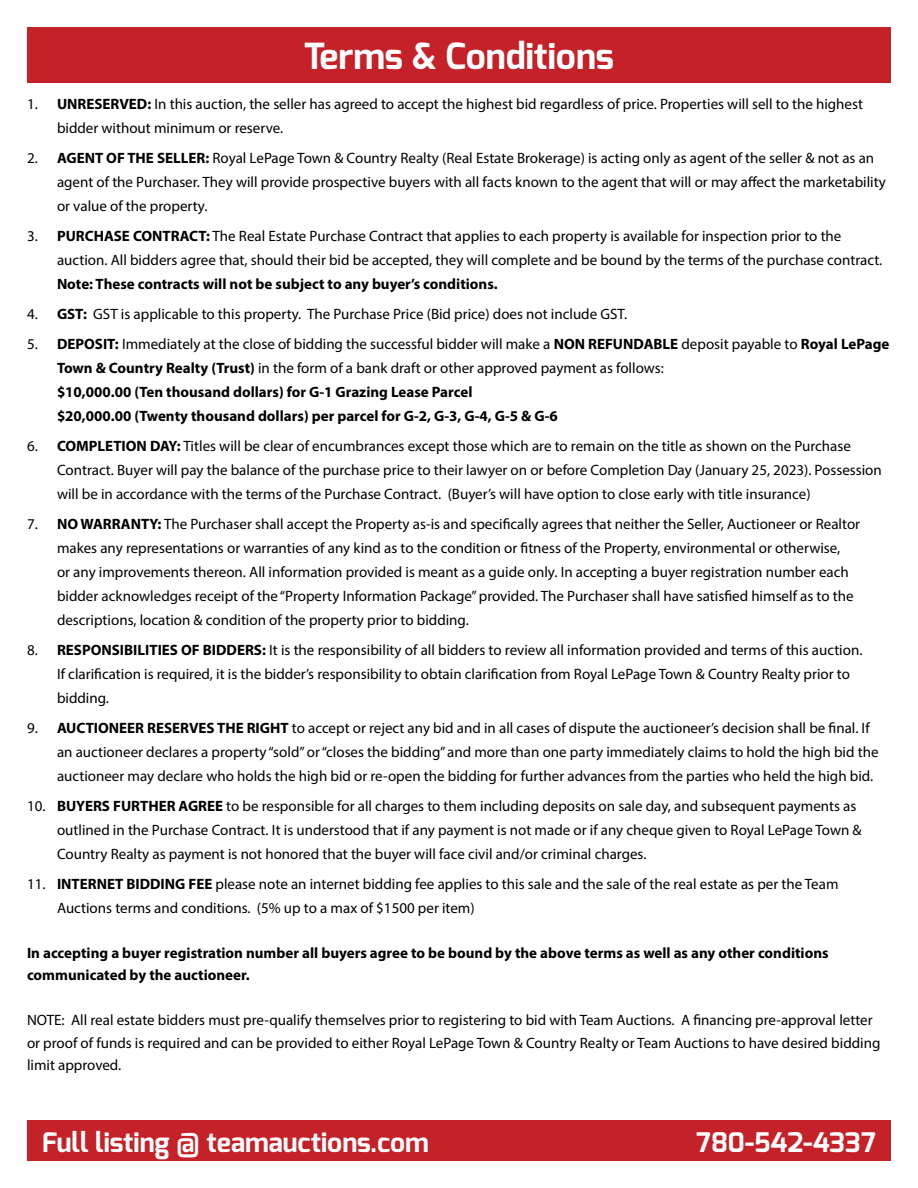
<style>
.page{position:relative;width:918px;height:1188px;background:#fff}
.page>*{position:absolute;margin:0;border:0;box-sizing:border-box;transform-origin:0 0}
.Header_-_Section{font:700 36px "Exo";color:#fff}
.t1{font:700 27px "Exo";color:#fff}
.t2{font:15px/24px "Myriad Pro";color:#000}
.t3{font:700 15px/24px "Myriad Pro";color:#000}
.s1{font-weight:700}
.s2{font-weight:400}
</style>
<div class="page">
<div style="left:27px;top:27px;width:864px;height:55px;background:#c42128"></div>
<div style="left:27px;top:1120px;width:864px;height:41px;background:#c42128"></div>
<p class="Header_-_Section" style="left:304px;top:33px;width:312px">Terms &amp; Conditions</p>
<p class="t2" style="left:57px;top:91px;width:808px;text-indent:-30px">1. <span class="s1">UNRESERVED:</span> In this auction, the seller has agreed to accept the highest bid regardless of price. Properties will sell to the highest bidder without minimum or reserve.</p>
<p class="t2" style="left:57px;top:145px;width:830px;text-indent:-30px">2. <span class="s1">AGENT OF THE SELLER:</span> Royal LePage Town &amp; Country Realty (Real Estate Brokerage) is acting only as agent of the seller &amp; not as an agent of the Purchaser. They will provide prospective buyers with all facts known to the agent that will or may affect the marketability or value of the property.</p>
<p class="t2" style="left:57px;top:223px;width:827px;text-indent:-30px">3. <span class="s1">PURCHASE CONTRACT:</span> The Real Estate Purchase Contract that applies to each property is available for inspection prior to the auction. All bidders agree that, should their bid be accepted, they will complete and be bound by the terms of the purchase contract.<br><span class="s1">Note: These contracts will not be subject to any buyer’s conditions.</span></p>
<p class="t2" style="left:27px;top:301px;width:602px">4. <span class="s1">GST:</span> GST is applicable to this property. The Purchase Price (Bid price) does not include GST.</p>
<p class="t3" style="left:57px;top:331px;width:834px;text-indent:-30px"><span class="s2">5.</span> DEPOSIT: <span class="s2">Immediately at the close of bidding the successful bidder will make a</span> NON REFUNDABLE <span class="s2">deposit payable to</span> Royal LePage Town &amp; Country Realty (Trust) <span class="s2">in the form of a bank draft or other approved payment as follows:<br></span>$10,000.00 (Ten thousand dollars) for G-1 Grazing Lease Parcel<br>$20,000.00 (Twenty thousand dollars) per parcel for G-2, G-3, G-4, G-5 &amp; G-6</p>
<p class="t2" style="left:57px;top:433px;width:826px;text-indent:-30px">6. <span class="s1">COMPLETION DAY:</span> Titles will be clear of encumbrances except those which are to remain on the title as shown on the Purchase<br>Contract. Buyer will pay the balance of the purchase price to their lawyer on or before Completion Day (January 25, 2023). Possession will be in accordance with the terms of the Purchase Contract. (Buyer’s will have option to close early with title insurance)</p>
<p class="t2" style="left:57px;top:511px;width:805px;text-indent:-30px">7. <span class="s1">NO WARRANTY:</span> The Purchaser shall accept the Property as-is and specifically agrees that neither the Seller, Auctioneer or Realtor makes any representations or warranties of any kind as to the condition or fitness of the Property, environmental or otherwise,<br>or any improvements thereon. All information provided is meant as a guide only. In accepting a buyer registration number each bidder acknowledges receipt of the “Property Information Package” provided. The Purchaser shall have satisfied himself as to the descriptions, location &amp; condition of the property prior to bidding.</p>
<p class="t2" style="left:57px;top:637px;width:807px;text-indent:-30px">8. <span class="s1">RESPONSIBILITIES OF BIDDERS:</span> It is the responsibility of all bidders to review all information provided and terms of this auction.<br>If clarification is required, it is the bidder’s responsibility to obtain clarification from Royal LePage Town &amp; Country Realty prior to bidding.</p>
<p class="t2" style="left:57px;top:715px;width:823px;text-indent:-30px">9. <span class="s1">AUCTIONEER RESERVES THE RIGHT</span> to accept or reject any bid and in all cases of dispute the auctioneer’s decision shall be final. If an auctioneer declares a property “sold” or “closes the bidding” and more than one party immediately claims to hold the high bid the auctioneer may declare who holds the high bid or re-open the bidding for further advances from the parties who held the high bid.</p>
<p class="t2" style="left:57px;top:793px;width:806px;text-indent:-30px">10. <span class="s1">BUYERS FURTHER AGREE</span> to be responsible for all charges to them including deposits on sale day, and subsequent payments as outlined in the Purchase Contract. It is understood that if any payment is not made or if any cheque given to Royal LePage Town &amp;<br>Country Realty as payment is not honored that the buyer will face civil and/or criminal charges.</p>
<p class="t2" style="left:57px;top:871px;width:783px;text-indent:-30px">11. <span class="s1">INTERNET BIDDING FEE</span> please note an internet bidding fee applies to this sale and the sale of the real estate as per the Team<br>Auctions terms and conditions. (5% up to a max of $1500 per item)</p>
<p class="t3" style="left:27px;top:941px;width:803px;line-height:22.5px">In accepting a buyer registration number all buyers agree to be bound by the above terms as well as any other conditions communicated by the auctioneer.</p>
<p class="t2" style="left:27px;top:1009px;width:855px;line-height:22.5px">NOTE: All real estate bidders must pre-qualify themselves prior to registering to bid with Team Auctions. A financing pre-approval letter or proof of funds is required and can be provided to either Royal LePage Town &amp; Country Realty or Team Auctions to have desired bidding limit approved.</p>
<h2 class="t1" style="left:42px;top:1124px;width:388px">Full listing @ teamauctions.com</h2>
<h2 class="t1" style="left:696px;top:1124px;width:181px">780-542-4337</h2>
</div>
